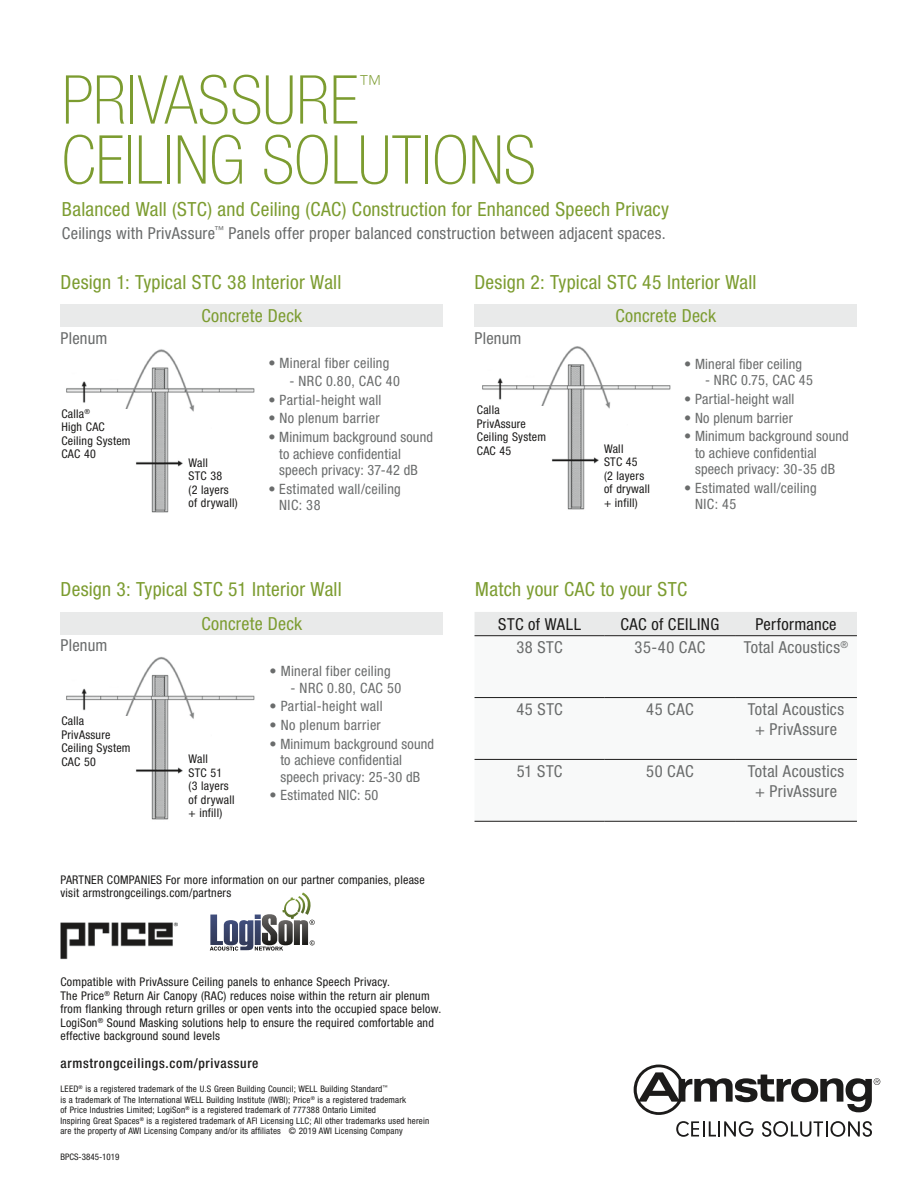
<style>
.page{position:relative;width:918px;height:1188px;background:#fff}
.page>*{position:absolute;margin:0;border:0;box-sizing:border-box;transform-origin:0 0}
.t1{font:100 condensed 67.5px "Helvetica Neue LT Std";color:#7c9c30}
.t2{font:100 condensed 23.55px "Helvetica Neue LT Std";color:#7c9c30}
.t3{font:condensed 19.5px "Helvetica Neue LT Std";letter-spacing:.015em;color:#7c9c30}
.t4{font:condensed 18px "Helvetica Neue LT Std";letter-spacing:.015em;color:#7c9c30}
.t5{font:condensed 16.5px/19.5px "Helvetica Neue LT Std";letter-spacing:.02em;color:#6a6c6c;text-align:center}
.t6{font:condensed 16.5px "Helvetica Neue LT Std";letter-spacing:.02em;color:#1c1b1a}
.t7{font:condensed 14.25px/16.5px "Helvetica Neue LT Std";letter-spacing:.015em;color:#6a6c6c}
.t8{font:condensed 14.25px "Helvetica Neue LT Std";letter-spacing:.04em;color:#6a6c6c}
.t9{font:500 condensed 13.5px "Helvetica Neue LT Std";letter-spacing:.05em;color:#1c1b1a}
.t10{font:condensed 12px/13.5px "Helvetica Neue LT Std";letter-spacing:.02em;color:#1c1b1a}
.t11{font:condensed 9px/10.5px "Helvetica Neue LT Std";letter-spacing:.02em;color:#1c1b1a}
.t12{font:condensed 9px "Helvetica Neue LT Std";color:#1c1b1a}
</style>
<div class="page">
<div style="left:61px;top:305px;width:382px;height:22px;background:#e9eaea"></div>
<div style="left:61px;top:612px;width:382px;height:23px;background:#e9eaea"></div>
<div style="left:475px;top:305px;width:382px;height:22px;background:#e9eaea"></div>
<svg style="left:634px;top:1065px;width:246px;height:50px"></svg>
<svg style="left:676px;top:1121px;width:77px;height:16px"></svg>
<svg style="left:762px;top:1121px;width:110px;height:16px"></svg>
<img style="left:66px;top:349px;width:189px;height:164px">
<div style="left:61px;top:409px;width:71px;height:92px;background:#fff"></div>
<div style="left:189px;top:458px;width:63px;height:57px;background:#fff"></div>
<div style="left:60px;top:332px;width:56px;height:23px;background:#fff"></div>
<img style="left:66px;top:657px;width:189px;height:163px">
<div style="left:61px;top:717px;width:71px;height:64px;background:#fff"></div>
<div style="left:189px;top:755px;width:63px;height:66px;background:#fff"></div>
<div style="left:60px;top:640px;width:56px;height:23px;background:#fff"></div>
<img style="left:482px;top:346px;width:189px;height:164px">
<div style="left:477px;top:406px;width:70px;height:64px;background:#fff"></div>
<div style="left:604px;top:444px;width:80px;height:67px;background:#fff"></div>
<div style="left:475px;top:332px;width:57px;height:23px;background:#fff"></div>
<div style="left:475px;top:612px;width:382px;height:23px;background:#e9eaea"></div>
<svg style="left:475px;top:636px;width:382px;height:185px"></svg>
<hr style="left:475px;top:635px;width:130px;height:1px;background:#1c1b1a">
<hr style="left:605px;top:635px;width:130px;height:1px;background:#1c1b1a">
<hr style="left:735px;top:635px;width:122px;height:1px;background:#1c1b1a">
<hr style="left:475px;top:697px;width:130px;height:1px;background:#1c1b1a">
<hr style="left:605px;top:697px;width:130px;height:1px;background:#1c1b1a">
<hr style="left:735px;top:697px;width:122px;height:1px;background:#1c1b1a">
<hr style="left:475px;top:759px;width:130px;height:1px;background:#1c1b1a">
<hr style="left:605px;top:759px;width:130px;height:1px;background:#1c1b1a">
<hr style="left:735px;top:759px;width:122px;height:1px;background:#1c1b1a">
<hr style="left:475px;top:821px;width:130px;height:1px;background:#1c1b1a">
<hr style="left:605px;top:821px;width:130px;height:1px;background:#1c1b1a">
<hr style="left:735px;top:821px;width:122px;height:1px;background:#1c1b1a">
<img style="left:61px;top:923px;width:116px;height:37px">
<svg style="left:210px;top:893px;width:105px;height:58px"></svg>
<h1 class="t1" style="left:62px;top:62px;width:298px">PRIVASSURE</h1>
<h2 class="t2" style="left:359px;top:71px;width:25px">™</h2>
<h1 class="t1" style="left:62px;top:122px;width:476px">CEILING SOLUTIONS</h1>
<h3 class="t3" style="left:62px;top:198px;width:609px">Balanced Wall (STC) and Ceiling (CAC) Construction for Enhanced Speech Privacy</h3>
<h3 class="t5" style="left:62px;top:223px;width:606px">Ceilings with PrivAssure<sup>™</sup> Panels offer proper balanced construction between adjacent spaces.</h3>
<h3 class="t3" style="left:61px;top:271px;width:282px">Design 1: Typical STC 38 Interior Wall</h3>
<h3 class="t3" style="left:474px;top:271px;width:284px">Design 2: Typical STC 45 Interior Wall</h3>
<h3 class="t5" style="left:60px;top:328px;width:48px">Plenum</h3>
<p class="t10" style="left:61px;top:407px;width:71px">Calla<sup>®<br></sup>High CAC<br>Ceiling System<br>CAC 40</p>
<h3 class="t4" style="left:201px;top:306px;width:102px">Concrete Deck</h3>
<p class="t10" style="left:189px;top:456px;width:51px">Wall<br>STC 38<br>(2 layers of drywall)</p>
<p class="t7" style="left:268px;top:354px;width:123px">• Mineral fiber ceiling</p>
<p class="t8" style="left:289px;top:373px;width:112px">- NRC 0.80, CAC 40</p>
<p class="t7" style="left:268px;top:391px;width:115px">• Partial-height wall</p>
<p class="t7" style="left:268px;top:410px;width:113px">• No plenum barrier</p>
<p class="t7" style="left:279px;top:429px;width:155px;text-indent:-11px">• Minimum background sound to achieve confidential speech privacy: 37-42 dB</p>
<p class="t7" style="left:279px;top:480px;width:123px;text-indent:-11px">• Estimated wall/ceiling<br>NIC: 38</p>
<h3 class="t5" style="left:475px;top:328px;width:48px">Plenum</h3>
<p class="t10" style="left:477px;top:403px;width:71px">Calla<br>PrivAssure<br>Ceiling System<br>CAC 45</p>
<h3 class="t4" style="left:615px;top:306px;width:102px">Concrete Deck</h3>
<p class="t10" style="left:604px;top:442px;width:47px">Wall<br>STC 45<br>(2 layers of drywall + infill)</p>
<p class="t7" style="left:684px;top:355px;width:119px">• Mineral fiber ceiling</p>
<p class="t7" style="left:705px;top:372px;width:109px">- NRC 0.75, CAC 45</p>
<p class="t7" style="left:684px;top:391px;width:112px">• Partial-height wall</p>
<p class="t7" style="left:684px;top:409px;width:110px">• No plenum barrier</p>
<p class="t7" style="left:695px;top:428px;width:155px;text-indent:-11px">• Minimum background sound to achieve confidential speech privacy: 30-35 dB</p>
<p class="t7" style="left:695px;top:480px;width:123px;text-indent:-11px">• Estimated wall/ceiling<br>NIC: 45</p>
<h3 class="t3" style="left:61px;top:578px;width:283px">Design 3: Typical STC 51 Interior Wall</h3>
<h3 class="t3" style="left:475px;top:578px;width:213px">Match your CAC to your STC</h3>
<h3 class="t5" style="left:60px;top:636px;width:48px">Plenum</h3>
<p class="t10" style="left:61px;top:714px;width:71px">Calla<br>PrivAssure<br>Ceiling System<br>CAC 50</p>
<h3 class="t4" style="left:201px;top:613px;width:102px">Concrete Deck</h3>
<p class="t10" style="left:189px;top:752px;width:47px">Wall<br>STC 51<br>(3 layers of drywall + infill)</p>
<p class="t7" style="left:270px;top:663px;width:123px">• Mineral fiber ceiling</p>
<p class="t8" style="left:291px;top:679px;width:112px">- NRC 0.80, CAC 50</p>
<p class="t7" style="left:270px;top:698px;width:115px">• Partial-height wall</p>
<p class="t7" style="left:270px;top:717px;width:113px">• No plenum barrier</p>
<p class="t7" style="left:280px;top:735px;width:155px;text-indent:-11px">• Minimum background sound to achieve confidential speech privacy: 25-30 dB</p>
<p class="t7" style="left:270px;top:787px;width:110px">• Estimated NIC: 50</p>
<p class="t10" style="left:60px;top:873px;width:366px">PARTNER COMPANIES For more information on our partner companies, please visit armstrongceilings.com/partners</p>
<p class="t10" style="left:60px;top:975px;width:382px">Compatible with PrivAssure Ceiling panels to enhance Speech Privacy.<br>The Price<sup>®</sup> Return Air Canopy (RAC) reduces noise within the return air plenum from flanking through return grilles or open vents into the occupied space below.<br>LogiSon<sup>®</sup> Sound Masking solutions help to ensure the required comfortable and effective background sound levels</p>
<p class="t9" style="left:60px;top:1055px;width:199px">armstrongceilings.com/privassure</p>
<p class="t11" style="left:60px;top:1084px;width:370px">LEED<sup>®</sup> is a registered trademark of the U.S Green Building Council; WELL Building Standard<sup>™<br></sup>is a trademark of The International WELL Building Institute (IWBI); Price<sup>®</sup> is a registered trademark<br>of Price Industries Limited; LogiSon<sup>®</sup> is a registered trademark of 777388 Ontario Limited<br>Inspiring Great Spaces<sup>®</sup> is a registered trademark of AFI Licensing LLC; All other trademarks used herein are the property of AWI Licensing Company and/or its affiliates © 2019 AWI Licensing Company</p>
<p class="t12" style="left:60px;top:1151px;width:61px">BPCS-3845-1019</p>
<h3 class="t6" style="left:498px;top:614px;width:84px">STC of WALL</h3>
<h3 class="t6" style="left:620px;top:614px;width:101px">CAC of CEILING</h3>
<h3 class="t6" style="left:755px;top:614px;width:83px">Performance</h3>
<h3 class="t5" style="left:516px;top:638px;width:48px">38 STC</h3>
<h3 class="t5" style="left:635px;top:638px;width:72px">35-40 CAC</h3>
<h3 class="t5" style="left:744px;top:638px;width:106px">Total Acoustics<sup>®</sup></h3>
<h3 class="t5" style="left:516px;top:700px;width:48px">45 STC</h3>
<h3 class="t5" style="left:646px;top:700px;width:49px">45 CAC</h3>
<h3 class="t5" style="left:748px;top:700px;width:98px">Total Acoustics + PrivAssure</h3>
<h3 class="t5" style="left:517px;top:762px;width:47px">51 STC</h3>
<h3 class="t5" style="left:646px;top:762px;width:49px">50 CAC</h3>
<h3 class="t5" style="left:748px;top:762px;width:98px">Total Acoustics + PrivAssure</h3>
</div>
